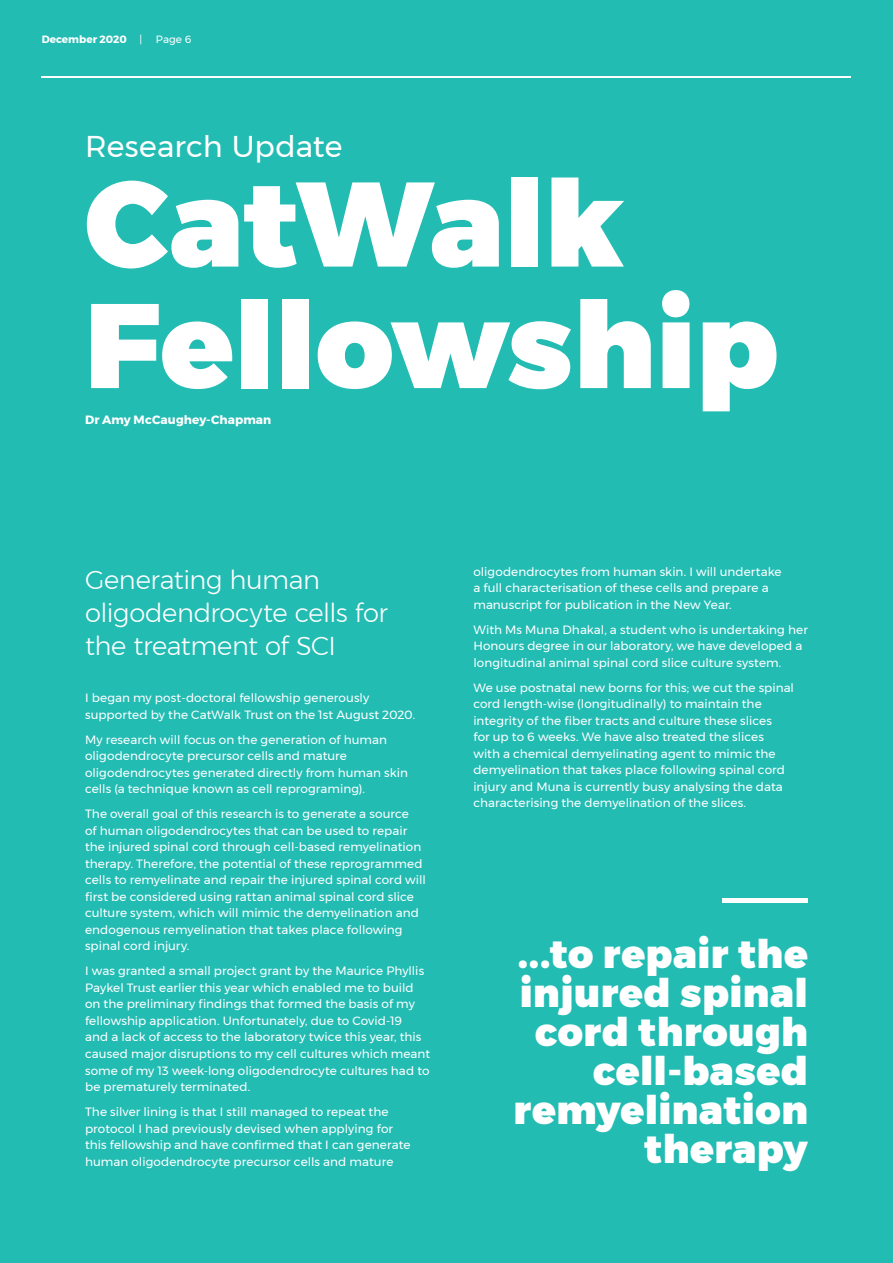
<style>
.page{position:relative;width:893px;height:1263px;background:#22bcb3}
.page>*{position:absolute;margin:0;border:0;box-sizing:border-box;transform-origin:0 0}
.t1{font:900 120px/121.5px "Montserrat";letter-spacing:-.005em;color:#fff}
.t2{font:900 39px/39px "Montserrat";letter-spacing:.015em;color:#fff;text-align:right}
.t3{font:30px "Montserrat";color:#fff}
.t4{font:300 25.8px/32.8px "Montserrat";letter-spacing:-.015em;color:#fff}
.t5{font:12px/16.5px "Montserrat";letter-spacing:.005em;color:#fff}
.t6{font:700 12px "Montserrat";letter-spacing:.01em;color:#fff}
.t7{font:700 10.5px "Montserrat";color:#fff}
.t8{font:10.5px "Montserrat";color:#fff}
.s1{font-weight:400}
</style>
<div class="page">
<hr style="left:723px;top:898px;width:85px;height:4px;background:#fff">
<hr style="left:42px;top:77px;width:809px;height:1px;background:#fff">
<p class="t7" style="left:42px;top:30px;width:102px">December 2020 <span class="s1">|</span></p>
<p class="t8" style="left:156px;top:31px;width:37px">Page 6</p>
<p class="t3" style="left:85px;top:124px;width:259px">Research Update</p>
<p class="t1" style="left:85px;top:164px;width:695px">CatWalk<br>Fellowship</p>
<p class="t6" style="left:85px;top:410px;width:188px">Dr Amy McCaughey-Chapman</p>
<p class="t4" style="left:85px;top:563px;width:304px">Generating human oligodendrocyte cells for the treatment of SCI</p>
<p class="t5" style="left:85px;top:690px;width:332px">I began my post-doctoral fellowship generously supported by the CatWalk Trust on the 1st August 2020.</p>
<p class="t5" style="left:85px;top:731px;width:325px">My research will focus on the generation of human oligodendrocyte precursor cells and mature oligodendrocytes generated directly from human skin cells (a technique known as cell reprograming).</p>
<p class="t5" style="left:85px;top:806px;width:342px">The overall goal of this research is to generate a source<br>of human oligodendrocytes that can be used to repair the injured spinal cord through cell-based remyelination therapy. Therefore, the potential of these reprogrammed cells to remyelinate and repair the injured spinal cord will first be considered using rattan animal spinal cord slice culture system, which will mimic the demyelination and endogenous remyelination that takes place following spinal cord injury.</p>
<p class="t5" style="left:85px;top:963px;width:347px">I was granted a small project grant by the Maurice Phyllis Paykel Trust earlier this year which enabled me to build on the preliminary findings that formed the basis of my fellowship application. Unfortunately, due to Covid-19<br>and a lack of access to the laboratory twice this year, this caused major disruptions to my cell cultures which meant some of my 13 week-long oligodendrocyte cultures had to be prematurely terminated.</p>
<p class="t5" style="left:85px;top:1103px;width:327px">The silver lining is that I still managed to repeat the protocol I had previously devised when applying for this fellowship and have confirmed that I can generate human oligodendrocyte precursor cells and mature</p>
<p class="t5" style="left:473px;top:563px;width:310px">oligodendrocytes from human skin. I will undertake a full characterisation of these cells and prepare a manuscript for publication in the New Year.</p>
<p class="t5" style="left:473px;top:621px;width:336px">With Ms Muna Dhakal, a student who is undertaking her<br>Honours degree in our laboratory, we have developed a longitudinal animal spinal cord slice culture system.</p>
<p class="t5" style="left:473px;top:679px;width:322px">We use postnatal new borns for this; we cut the spinal cord length-wise (longitudinally) to maintain the integrity of the fiber tracts and culture these slices<br>for up to 6 weeks. We have also treated the slices<br>with a chemical demyelinating agent to mimic the demyelination that takes place following spinal cord injury and Muna is currently busy analysing the data characterising the demyelination of the slices.</p>
<p class="t2" style="left:513px;top:935px;width:296px">...to repair the injured spinal cord through cell-based remyelination therapy</p>
</div>
